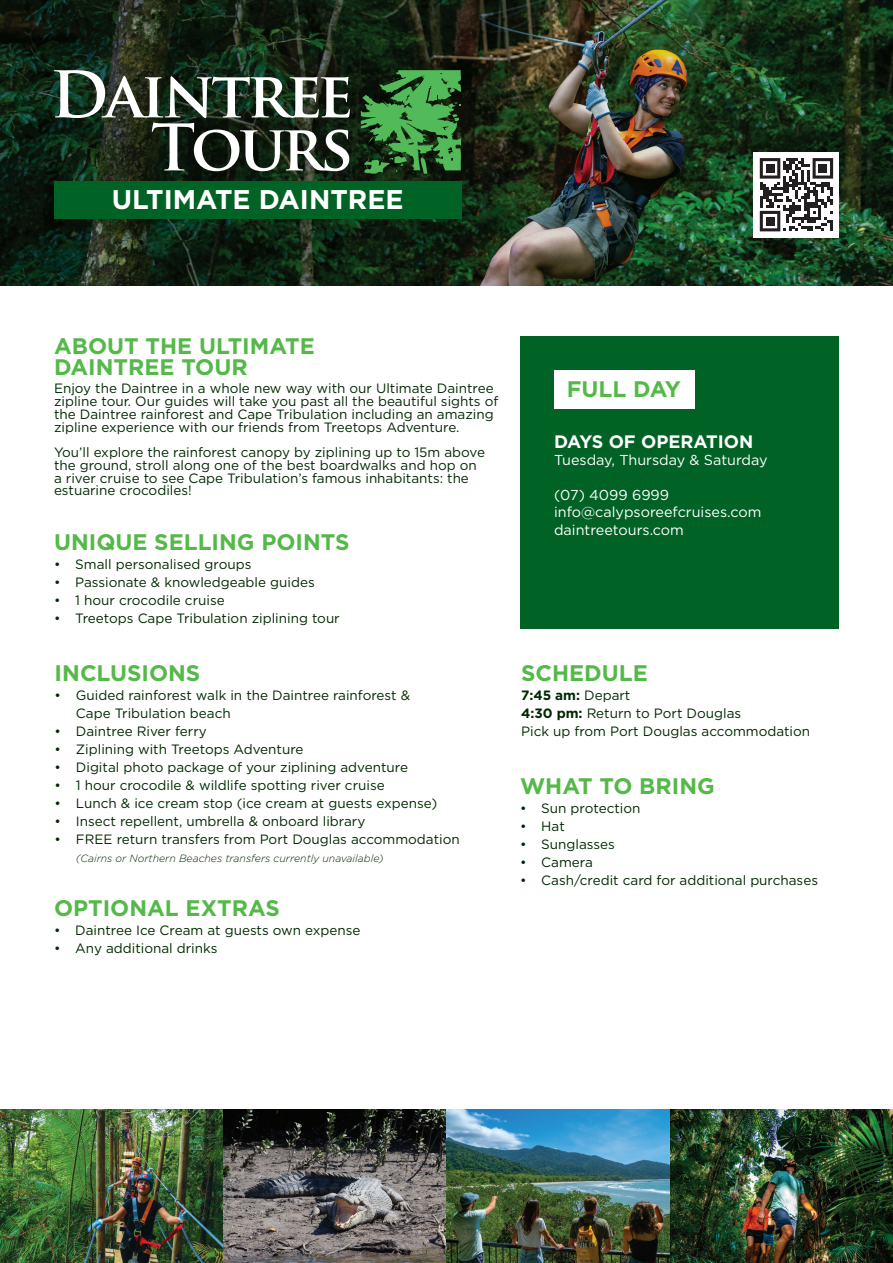
<style>
.page{position:relative;width:893px;height:1263px;background:#fff}
.page>*{position:absolute;margin:0;border:0;box-sizing:border-box;transform-origin:0 0}
.t1{font:700 27px "Gotham";color:#fff}
.t2{font:700 22.5px/21px "Gotham";color:#54b948}
.t3{font:700 18px "Gotham";color:#fff}
.t4{font:14.4px "Gotham";color:#fff}
.t5{font:13.5px/12.8px "Gotham";color:#002901}
.t6{font:700 13.5px "Gotham";color:#002901}
.t7{font:italic 300 10.5px "Gotham";color:#002901}
.s1{font-weight:400}
.s2{font-weight:700}
</style>
<div class="page">
<img style="left:0;top:1110px;width:893px;height:153px">
<img style="left:0;top:0;width:893px;height:286px">
<div style="left:754px;top:152px;width:85px;height:85px;background:#fff"></div>
<svg style="left:760px;top:158px;width:73px;height:73px"></svg>
<div style="left:766px;top:164px;width:8px;height:9px;background:#231f20"></div>
<div style="left:818px;top:164px;width:9px;height:9px;background:#231f20"></div>
<div style="left:766px;top:217px;width:8px;height:9px;background:#231f20"></div>
<div style="left:520px;top:336px;width:319px;height:293px;background:#006225"></div>
<div style="left:554px;top:370px;width:141px;height:39px;background:#fff"></div>
<svg style="left:361px;top:70px;width:100px;height:104px;background:#367639"></svg>
<svg style="left:54px;top:70px;width:296px;height:101px"></svg>
<div style="left:54px;top:181px;width:407px;height:37px;background:#006225"></div>
<p class="t1" style="left:112px;top:182px;width:293px">ULTIMATE DAINTREE</p>
<p class="t2" style="left:54px;top:336px;width:262px">ABOUT THE ULTIMATE<br>DAINTREE TOUR</p>
<p class="t5" style="left:54px;top:382px;width:446px">Enjoy the Daintree in a whole new way with our Ultimate Daintree zipline tour. Our guides will take you past all the beautiful sights of the Daintree rainforest and Cape Tribulation including an amazing zipline experience with our friends from Treetops Adventure.</p>
<p class="t5" style="left:54px;top:446px;width:433px">You’ll explore the rainforest canopy by ziplining up to 15m above the ground, stroll along one of the best boardwalks and hop on a river cruise to see Cape Tribulation’s famous inhabitants: the estuarine crocodiles!</p>
<p class="t2" style="left:54px;top:531px;width:297px">UNIQUE SELLING POINTS</p>
<p class="t5" style="left:54px;top:558px;width:199px">• Small personalised groups</p>
<p class="t5" style="left:54px;top:576px;width:262px">• Passionate &amp; knowledgeable guides</p>
<p class="t5" style="left:54px;top:594px;width:172px">• 1 hour crocodile cruise</p>
<p class="t5" style="left:54px;top:612px;width:287px">• Treetops Cape Tribulation ziplining tour</p>
<p class="t2" style="left:55px;top:663px;width:147px">INCLUSIONS</p>
<p class="t5" style="left:76px;top:686px;width:336px;line-height:18px;text-indent:-21px">• Guided rainforest walk in the Daintree rainforest &amp;<br>Cape Tribulation beach</p>
<p class="t5" style="left:55px;top:725px;width:154px">• Daintree River ferry</p>
<p class="t5" style="left:55px;top:743px;width:250px">• Ziplining with Treetops Adventure</p>
<p class="t5" style="left:55px;top:761px;width:355px">• Digital photo package of your ziplining adventure</p>
<p class="t5" style="left:55px;top:779px;width:332px">• 1 hour crocodile &amp; wildlife spotting river cruise</p>
<p class="t5" style="left:55px;top:797px;width:384px">• Lunch &amp; ice cream stop (ice cream at guests expense)</p>
<p class="t5" style="left:55px;top:815px;width:312px">• Insect repellent, umbrella &amp; onboard library</p>
<p class="t5" style="left:55px;top:833px;width:407px">• FREE return transfers from Port Douglas accommodation</p>
<p class="t7" style="left:76px;top:852px;width:309px">(Cairns or Northern Beaches transfers currently unavailable)</p>
<p class="t2" style="left:54px;top:897px;width:227px">OPTIONAL EXTRAS</p>
<p class="t5" style="left:54px;top:924px;width:308px">• Daintree Ice Cream at guests own expense</p>
<p class="t5" style="left:54px;top:942px;width:165px">• Any additional drinks</p>
<p class="t2" style="left:567px;top:379px;width:116px">FULL DAY</p>
<p class="t3" style="left:554px;top:429px;width:201px">DAYS OF OPERATION</p>
<p class="t4" style="left:554px;top:451px;width:215px">Tuesday, Thursday &amp; Saturday</p>
<p class="t4" style="left:554px;top:486px;width:117px">(07) 4099 6999</p>
<p class="t4" style="left:554px;top:503px;width:209px">info@calypsoreefcruises.com</p>
<p class="t4" style="left:554px;top:520px;width:131px">daintreetours.com</p>
<p class="t2" style="left:521px;top:663px;width:128px">SCHEDULE</p>
<p class="t6" style="left:521px;top:687px;width:111px">7:45 am: <span class="s1">Depart</span></p>
<p class="t5" style="left:521px;top:707px;width:222px"><span class="s2">4:30 pm:</span> Return to Port Douglas</p>
<p class="t5" style="left:521px;top:725px;width:291px">Pick up from Port Douglas accommodation</p>
<p class="t2" style="left:520px;top:775px;width:196px">WHAT TO BRING</p>
<p class="t5" style="left:520px;top:802px;width:122px">• Sun protection</p>
<p class="t5" style="left:520px;top:820px;width:46px">• Hat</p>
<p class="t5" style="left:520px;top:838px;width:96px">• Sunglasses</p>
<p class="t5" style="left:520px;top:856px;width:74px">• Camera</p>
<p class="t5" style="left:520px;top:874px;width:300px">• Cash/credit card for additional purchases</p>
</div>
